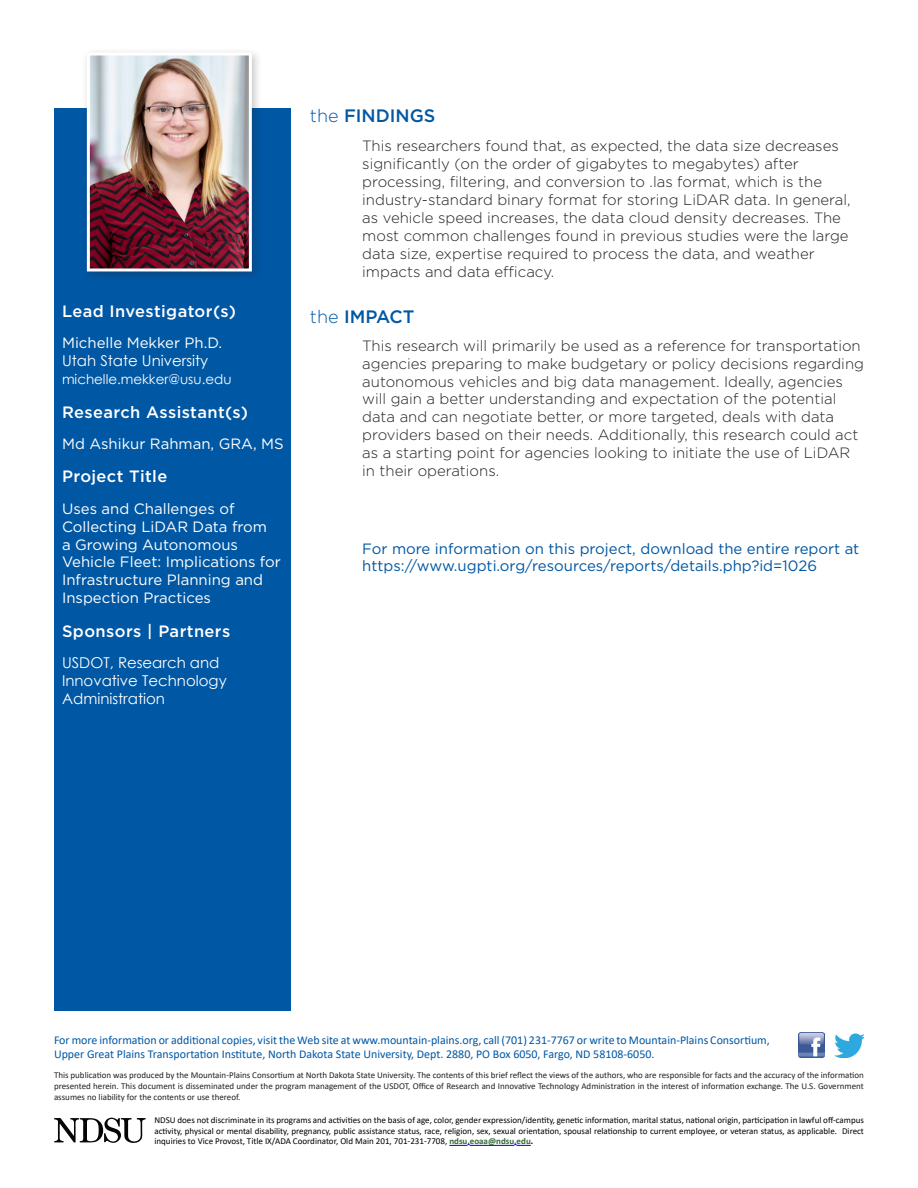
<style>
.page{position:relative;width:918px;height:1188px;background:#fff}
.page>*{position:absolute;margin:0;border:0;box-sizing:border-box;transform-origin:0 0}
.t1{font:500 18px "Gotham";color:#0057a4}
.t2{font:500 16.5px "Gotham";letter-spacing:.025em;color:#fff}
.t3{font:300 15px/18px "Gotham";color:#231f20}
.t4{font:15px/18px "Gotham";color:#fff}
.t5{font:15px/16.5px "Gotham";color:#0057a4}
.t6{font:15px/18px "Century Gothic";color:#fff}
.t7{font:13.5px "Century Gothic";color:#fff}
.t8{font:12px/14.4px "Calibri";color:#0057a4}
.Normal_wrd_1{font:9px/10.8px "Calibri";color:#000;text-align:justify}
.Normal__Web{font:9px/10.8px "Calibri";color:#231f20;text-align:justify}
.s1{font-family:"Century Gothic"}
.s2{font-weight:300}
.s3{font-weight:700;color:#363}
.s4{font-weight:700}
</style>
<div class="page">
<div style="left:54px;top:108px;width:236px;height:903px;background:#0057a4"></div>
<div style="left:81px;top:47px;width:182px;height:235px;background:#231f20;opacity:.25"></div>
<img style="left:91px;top:57px;width:157px;height:210px">
<div style="left:87px;top:53px;width:165px;height:218px;border:3px solid #fff"></div>
<img style="left:798px;top:1032px;width:26px;height:26px">
<img style="left:834px;top:1033px;width:30px;height:25px">
<svg style="left:449px;top:1144px;width:21px;height:2px"></svg>
<hr style="left:470px;top:1145px;width:44px;height:1px;background:#00f">
<svg style="left:514px;top:1144px;width:17px;height:2px"></svg>
<svg style="left:54px;top:1118px;width:92px;height:25px"></svg>
<p class="t2" style="left:62px;top:300px;width:175px">Lead Investigator(s)</p>
<p class="t4" style="left:62px;top:334px;width:162px">Michelle Mekker Ph.D.<br><span class="s1">Utah State University</span></p>
<p class="t7" style="left:62px;top:370px;width:171px">michelle.mekker@usu.edu</p>
<p class="t2" style="left:62px;top:401px;width:188px">Research Assistant(s)</p>
<p class="t4" style="left:62px;top:434px;width:223px">Md Ashikur Rahman, GRA, MS</p>
<p class="t2" style="left:62px;top:466px;width:107px">Project Title</p>
<p class="t4" style="left:62px;top:499px;width:220px">Uses and Challenges of<br>Collecting LiDAR Data from<br>a Growing Autonomous<br>Vehicle Fleet: Implications for<br>Infrastructure Planning and<br>Inspection Practices</p>
<p class="t2" style="left:62px;top:620px;width:170px">Sponsors | Partners</p>
<p class="t6" style="left:62px;top:653px;width:166px">USDOT, Research and<br>Innovative Technology<br>Administration</p>
<p class="t1" style="left:310px;top:104px;width:127px"><span class="s2">the</span> FINDINGS</p>
<p class="t3" style="left:362px;top:136px;width:490px">This researchers found that, as expected, the data size decreases significantly (on the order of gigabytes to megabytes) after processing, filtering, and conversion to .las format, which is the industry-standard binary format for storing LiDAR data. In general, as vehicle speed increases, the data cloud density decreases. The most common challenges found in previous studies were the large data size, expertise required to process the data, and weather impacts and data efficacy.</p>
<p class="t1" style="left:310px;top:305px;width:106px"><span class="s2">the</span> IMPACT</p>
<p class="t3" style="left:362px;top:336px;width:503px">This research will primarily be used as a reference for transportation agencies preparing to make budgetary or policy decisions regarding autonomous vehicles and big data management. Ideally, agencies will gain a better understanding and expectation of the potential data and can negotiate better, or more targeted, deals with data providers based on their needs. Additionally, this research could act as a starting point for agencies looking to initiate the use of LiDAR in their operations.</p>
<p class="t5" style="left:362px;top:541px;width:499px">For more information on this project, download the entire report at https://www.ugpti.org/resources/reports/details.php?id=1026</p>
<p class="t8" style="left:54px;top:1032px;width:717px">For more information or additional copies, visit the Web site at www.mountain-plains.org, call (701) 231-7767 or write to Mountain-Plains Consortium,<br>Upper Great Plains Transportation Institute, North Dakota State University, Dept. 2880, PO Box 6050, Fargo, ND 58108-6050.</p>
<p class="Normal__Web" style="left:54px;top:1070px;width:811px">This publication was produced by the Mountain-Plains Consortium at North Dakota State University. The contents of this brief reflect the views of the authors, who are responsible for facts and the accuracy of the information presented herein. This document is disseminated under the program management of the USDOT, Office of Research and Innovative Technology Administration in the interest of information exchange. The U.S. Government assumes no liability for the contents or use thereof.</p>
<p class="Normal_wrd_1" style="left:154px;top:1114px;width:711px">NDSU does not discriminate in its programs and activities on the basis of age, color, gender expression/identity, genetic information, marital status, national origin, participation in lawful off-campus activity, physical or mental disability, pregnancy, public assistance status, race, religion, sex, sexual orientation, spousal relationship to current employee, or veteran status, as applicable. Direct inquiries to Vice Provost, Title IX/ADA Coordinator, Old Main 201, 701-231-7708, <span class="s3">ndsu.eoaa@ndsu.edu</span><span class="s4">.</span></p>
</div>
